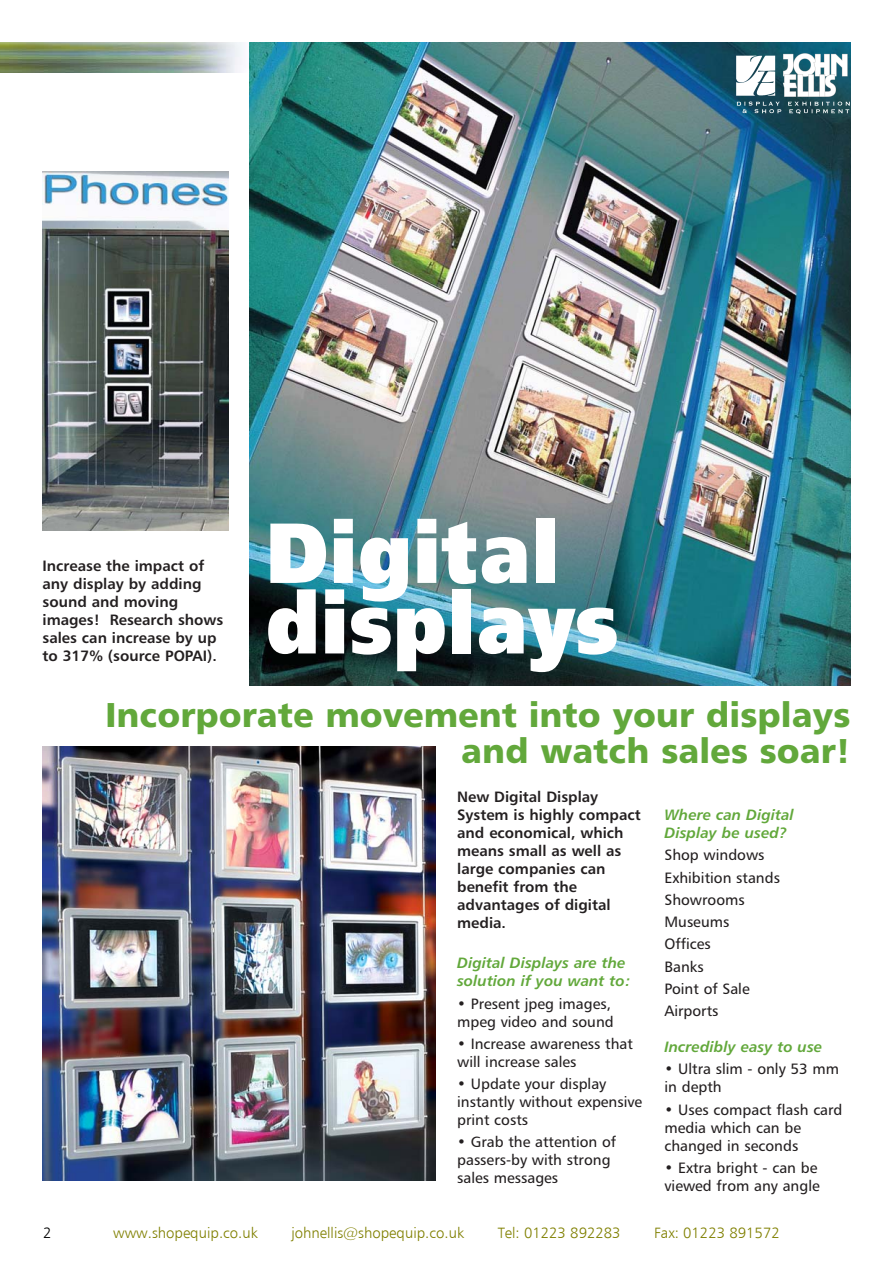
<style>
.page{position:relative;width:893px;height:1263px;background:#fff}
.page>*{position:absolute;margin:0;border:0;box-sizing:border-box;transform-origin:0 0}
.t1{font:85.5px/70.5px "Humanist 777 BT Extra Black B";letter-spacing:.015em;color:#fff;scale:.9 1}
.t2{font:34.5px/36px "Humanist 777 BT Black B";color:#62a83b;text-align:right}
.t3{font:15px/18px "Humanist 777 BT Roman B";color:#231f20}
.t4{font:15px/18px "Humanist 777 BT Bold B";color:#231f20}
.t5{font:15px/18px "Humanist 777 BT Bold Italic B";color:#62a83b}
.t6{font:15px "Humanist 777 BT Light B";color:#808000}
.t7{font:15px "Humanist 777 BT Light B";color:#000}
</style>
<div class="page">
<img style="left:0;top:43px;width:250px;height:29px">
<img style="left:43px;top:746px;width:393px;height:435px">
<img style="left:250px;top:43px;width:600px;height:642px">
<img style="left:43px;top:171px;width:186px;height:360px">
<img style="left:736px;top:54px;width:114px;height:59px">
<p class="t4" style="left:43px;top:558px;width:182px">Increase the impact of any display by adding sound and moving images! Research shows sales can increase by up to 317% (source POPAI).</p>
<p class="t1" style="left:266px;top:521px;width:392px">Digital displays</p>
<p class="t2" style="left:105px;top:699px;width:746px">Incorporate movement into your displays and watch sales soar!</p>
<p class="t4" style="left:457px;top:789px;width:185px">New Digital Display<br>System is highly compact and economical, which means small as well as large companies can benefit from the advantages of digital media.</p>
<p class="t5" style="left:457px;top:955px;width:175px">Digital Displays are the solution if you want to:</p>
<p class="t3" style="left:457px;top:995px;width:158px">• Present jpeg images, mpeg video and sound</p>
<p class="t3" style="left:457px;top:1035px;width:177px">• Increase awareness that will increase sales</p>
<p class="t3" style="left:457px;top:1075px;width:187px">• Update your display instantly without expensive print costs</p>
<p class="t3" style="left:457px;top:1134px;width:161px">• Grab the attention of passers-by with strong sales messages</p>
<p class="t5" style="left:664px;top:807px;width:131px">Where can Digital<br>Display be used?</p>
<p class="t3" style="left:664px;top:845px;width:117px;line-height:22.2px">Shop windows<br>Exhibition stands<br>Showrooms<br>Museums<br>Offices<br>Banks<br>Point of Sale<br>Airports</p>
<p class="t5" style="left:664px;top:1039px;width:159px">Incredibly easy to use</p>
<p class="t3" style="left:664px;top:1061px;width:176px">• Ultra slim - only 53 mm in depth</p>
<p class="t3" style="left:664px;top:1101px;width:180px">• Uses compact flash card media which can be changed in seconds</p>
<p class="t3" style="left:664px;top:1159px;width:157px">• Extra bright - can be viewed from any angle</p>
<p class="t7" style="left:43px;top:1223px;width:10px">2</p>
<p class="t6" style="left:113px;top:1223px;width:146px">www.shopequip.co.uk</p>
<p class="t6" style="left:291px;top:1223px;width:174px">johnellis@shopequip.co.uk</p>
<p class="t6" style="left:498px;top:1223px;width:124px">Tel: 01223 892283</p>
<p class="t6" style="left:654px;top:1223px;width:127px">Fax: 01223 891572</p>
</div>
